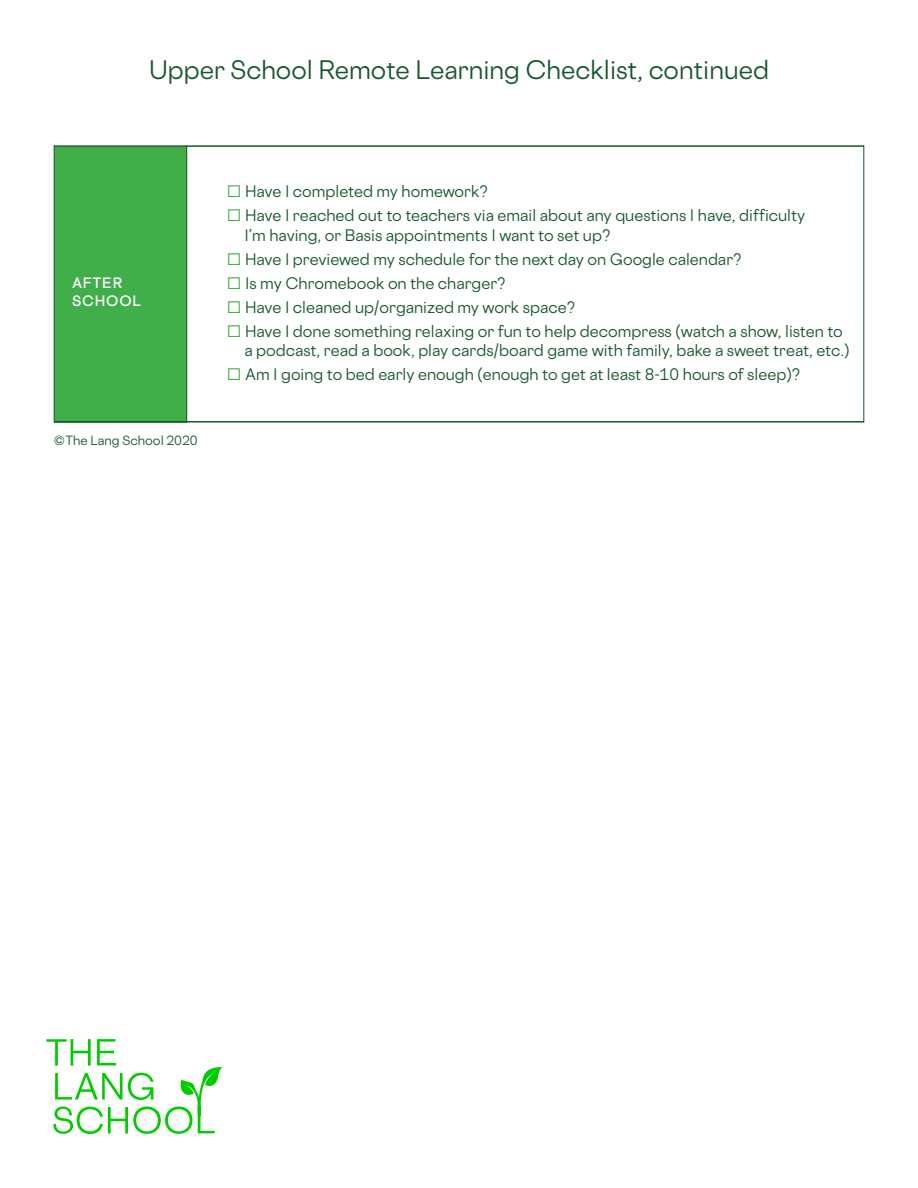
<style>
.page{position:relative;width:918px;height:1188px;background:#fff}
.page>*{position:absolute;margin:0;border:0;box-sizing:border-box;transform-origin:0 0}
.t1{font:24px "Cosmica";color:#17572b}
.t2{font:15px/19.5px "Cosmica";color:#17572b}
.t3{font:600 13.5px "Cosmica";letter-spacing:.06em;color:#fff}
.t4{font:12px "Cosmica";color:#17572b}
.s1{color:#40ae49}
</style>
<div class="page">
<div style="left:54px;top:147px;width:133px;height:276px;background:#40ae49"></div>
<svg style="left:46px;top:1039px;width:177px;height:95px"></svg>
<hr style="left:54px;top:145px;width:810px;height:2px;background:#17572b">
<hr style="left:54px;top:421px;width:810px;height:2px;background:#17572b">
<hr style="left:864px;top:145px;width:1px;height:278px;background:#17572b">
<hr style="left:54px;top:145px;width:1px;height:278px;background:#17572b">
<hr style="left:186px;top:145px;width:1px;height:278px;background:#17572b">
<p class="t1" style="left:149px;top:55px;width:621px">Upper School Remote Learning Checklist, continued</p>
<p class="t3" style="left:72px;top:274px;width:52px">AFTER</p>
<p class="t3" style="left:72px;top:292px;width:70px">SCHOOL</p>
<p class="t2" style="left:227px;top:182px;width:263px"><span class="s1">□</span> Have I completed my homework?</p>
<p class="t2" style="left:227px;top:206px;width:580px"><span class="s1">□</span> Have I reached out to teachers via email about any questions I have, difficulty</p>
<p class="t2" style="left:244px;top:225px;width:368px">I’m having, or Basis appointments I want to set up?</p>
<p class="t2" style="left:227px;top:249px;width:516px"><span class="s1">□</span> Have I previewed my schedule for the next day on Google calendar?</p>
<p class="t2" style="left:227px;top:273px;width:280px"><span class="s1">□</span> Is my Chromebook on the charger?</p>
<p class="t2" style="left:227px;top:297px;width:350px"><span class="s1">□</span> Have I cleaned up/organized my work space?</p>
<p class="t2" style="left:244px;top:321px;width:607px;text-indent:-18px"><span class="s1">□</span> Have I done something relaxing or fun to help decompress (watch a show, listen to a podcast, read a book, play cards/board game with family, bake a sweet treat, etc.)</p>
<p class="t2" style="left:227px;top:365px;width:575px"><span class="s1">□</span> Am I going to bed early enough (enough to get at least 8-10 hours of sleep)?</p>
<p class="t4" style="left:54px;top:432px;width:145px">© The Lang School 2020</p>
</div>
